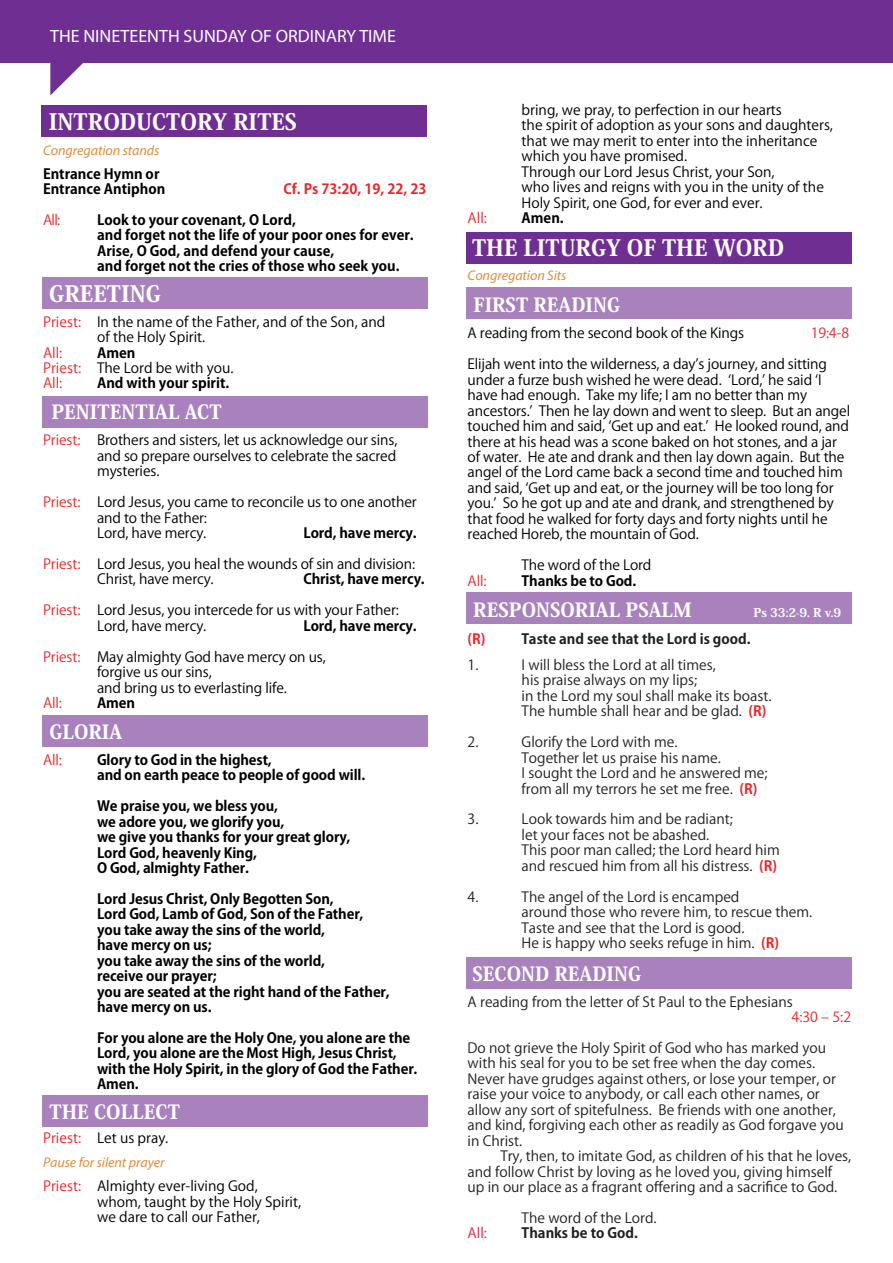
<style>
.page{position:relative;width:893px;height:1263px;background:#fff}
.page>*{position:absolute;margin:0;border:0;box-sizing:border-box;transform-origin:0 0}
.t1{font:800 22.35px "Koz Min Pro";color:#fff}
.t2{font:800 19.35px "Koz Min Pro";color:#fff}
.t3{font:17.85px "Myriad Pro";color:#fff}
.t4{font:13.95px/15.5px "Koz Go Pro";letter-spacing:-.01em;color:#000}
.t5{font:13.95px/15.5px "Koz Go Pro";color:#231f20}
.t6{font:700 13.95px/15.5px "Koz Go Pro";letter-spacing:-.01em;color:#000}
.t7{font:italic 13.95px "Myriad Pro";letter-spacing:-.005em;color:#dd8d3c}
.t8{font:700 13.95px "Koz Go Pro";color:#231f20}
.t9{font:700 13.95px "Koz Go Pro";color:#e4292b}
.t10{font:13.95px "Koz Go Pro";letter-spacing:-.01em;color:#e22b2a}
.t11{font:13.95px "Koz Go Pro";color:#e8262a}
.t12{font:13.95px "Koz Go Pro";color:#e5282b}
.t13{font:13.95px "Koz Go Pro";color:#e4292b}
.t14{font:13.95px "Koz Go Pro";color:#e32a2a}
.t15{font:13.95px "Koz Go Pro";color:#e7213f}
.t16{font:700 13.95px "Koz Go Pro";color:#e6282a}
.t17{font:800 12px "Koz Min Pro";color:#fff}
.s1{color:#e4292b}
.s2{font-weight:700}
.s3{color:#e32a2a}
.s4{color:#e22b2a}
.s5{color:#e92428}
.s6{font-weight:700;color:#e6282a}
</style>
<div class="page">
<div style="left:0;top:0;width:893px;height:63px;background:#6f2e91"></div>
<svg style="left:50px;top:63px;width:33px;height:32px"></svg>
<div style="left:41px;top:105px;width:386px;height:31px;background:#6f2e91"></div>
<div style="left:42px;top:277px;width:386px;height:32px;background:#a881bd"></div>
<div style="left:42px;top:396px;width:386px;height:32px;background:#a881bd"></div>
<div style="left:466px;top:232px;width:386px;height:31px;background:#6f2e91"></div>
<div style="left:466px;top:287px;width:386px;height:32px;background:#a881bd"></div>
<div style="left:466px;top:592px;width:385px;height:32px;background:#a881bd"></div>
<div style="left:466px;top:957px;width:385px;height:32px;background:#a881bd"></div>
<div style="left:42px;top:1095px;width:386px;height:32px;background:#a881bd"></div>
<div style="left:42px;top:715px;width:386px;height:32px;background:#a881bd"></div>
<p class="t3" style="left:50px;top:25px;width:347px">THE NINETEENTH SUNDAY OF ORDINARY TIME</p>
<h1 class="t1" style="left:49px;top:105px;width:250px">INTRODUCTORY RITES</h1>
<p class="t7" style="left:43px;top:141px;width:118px">Congregation stands</p>
<p class="t6" style="left:43px;top:167px;width:124px">Entrance Hymn or<br>Entrance Antiphon</p>
<p class="t9" style="left:283px;top:180px;width:145px">Cf. Ps 73:20, 19, 22, 23</p>
<p class="t12" style="left:43px;top:211px;width:19px">All:</p>
<p class="t6" style="left:97px;top:213px;width:318px">Look to your covenant, O Lord,<br>and forget not the life of your poor ones for ever.<br>Arise, O God, and defend your cause,<br>and forget not the cries of those who seek you.</p>
<h1 class="t1" style="left:49px;top:277px;width:113px">GREETING</h1>
<p class="t4" style="left:97px;top:314px;width:290px;text-indent:-54px"><span class="s1">Priest:</span> In the name of the Father, and of the Son, and of the Holy Spirit.</p>
<p class="t13" style="left:43px;top:343px;width:21px">All:</p>
<p class="t4" style="left:43px;top:345px;width:192px;text-indent:54px"><span class="s2">Amen<br></span><span class="s1">Priest:</span> The Lord be with you.<br><span class="s1">All:</span></p>
<p class="t6" style="left:97px;top:376px;width:134px">And with your spirit.</p>
<h2 class="t2" style="left:51px;top:397px;width:172px">PENITENTIAL ACT</h2>
<p class="t4" style="left:97px;top:433px;width:302px;text-align:justify;text-indent:-54px"><span class="s3">Priest:</span> Brothers and sisters, let us acknowledge our sins, and so prepare ourselves to celebrate the sacred mysteries.</p>
<p class="t4" style="left:97px;top:495px;width:321px;text-indent:-54px"><span class="s3">Priest:</span> Lord Jesus, you came to reconcile us to one another and to the Father:<br>Lord, have mercy.</p>
<p class="t6" style="left:303px;top:526px;width:115px">Lord, have mercy.</p>
<p class="t4" style="left:97px;top:556px;width:320px;text-indent:-54px"><span class="s3">Priest:</span> Lord Jesus, you heal the wounds of sin and division:<br>Christ, have mercy.</p>
<p class="t6" style="left:303px;top:572px;width:123px">Christ, have mercy.</p>
<p class="t4" style="left:97px;top:603px;width:303px;text-indent:-54px"><span class="s3">Priest:</span> Lord Jesus, you intercede for us with your Father:<br>Lord, have mercy.</p>
<p class="t6" style="left:303px;top:619px;width:115px">Lord, have mercy.</p>
<p class="t4" style="left:97px;top:649px;width:230px;text-indent:-54px"><span class="s4">Priest:</span> May almighty God have mercy on us, forgive us our sins,<br>and bring us to everlasting life.</p>
<p class="t10" style="left:43px;top:694px;width:20px">All:</p>
<p class="t6" style="left:97px;top:696px;width:40px">Amen</p>
<h2 class="t2" style="left:50px;top:718px;width:74px">GLORIA</h2>
<p class="t10" style="left:43px;top:751px;width:20px">All:</p>
<p class="t6" style="left:97px;top:753px;width:270px">Glory to God in the highest,<br>and on earth peace to people of good will.</p>
<p class="t6" style="left:97px;top:799px;width:255px">We praise you, we bless you,<br>we adore you, we glorify you,<br>we give you thanks for your great glory,<br>Lord God, heavenly King,<br>O God, almighty Father.</p>
<p class="t6" style="left:97px;top:892px;width:294px">Lord Jesus Christ, Only Begotten Son,<br>Lord God, Lamb of God, Son of the Father, you take away the sins of the world,<br>have mercy on us;<br>you take away the sins of the world,<br>receive our prayer;<br>you are seated at the right hand of the Father, have mercy on us.</p>
<p class="t6" style="left:97px;top:1031px;width:322px">For you alone are the Holy One, you alone are the Lord, you alone are the Most High, Jesus Christ, with the Holy Spirit, in the glory of God the Father.<br>Amen.</p>
<h2 class="t2" style="left:50px;top:1097px;width:132px">THE COLLECT</h2>
<p class="t4" style="left:43px;top:1131px;width:127px"><span class="s5">Priest:</span> Let us pray.</p>
<p class="t7" style="left:43px;top:1154px;width:123px">Pause for silent prayer</p>
<p class="t4" style="left:97px;top:1179px;width:206px;text-indent:-54px"><span class="s1">Priest:</span> Almighty ever-living God, whom, taught by the Holy Spirit, we dare to call our Father,</p>
<p class="t4" style="left:522px;top:102px;width:313px">bring, we pray, to perfection in our hearts<br>the spirit of adoption as your sons and daughters, that we may merit to enter into the inheritance which you have promised.<br>Through our Lord Jesus Christ, your Son,<br>who lives and reigns with you in the unity of the Holy Spirit, one God, for ever and ever.</p>
<p class="t14" style="left:468px;top:209px;width:21px">All:</p>
<p class="t6" style="left:522px;top:211px;width:44px">Amen.</p>
<h1 class="t1" style="left:472px;top:231px;width:313px">THE LITURGY OF THE WORD</h1>
<p class="t7" style="left:468px;top:266px;width:100px">Congregation Sits</p>
<h2 class="t2" style="left:474px;top:290px;width:148px">FIRST READING</h2>
<p class="t4" style="left:468px;top:326px;width:278px">A reading from the second book of the Kings</p>
<p class="t10" style="left:811px;top:324px;width:40px">19:4-8</p>
<p class="t4" style="left:468px;top:357px;width:384px">Elijah went into the wilderness, a dayʼs journey, and sitting under a furze bush wished he were dead. ʻLord,ʼ he said ʻI have had enough. Take my life; I am no better than my ancestors.ʼ Then he lay down and went to sleep. But an angel touched him and said, ʻGet up and eat.ʼ He looked round, and there at his head was a scone baked on hot stones, and a jar of water. He ate and drank and then lay down again. But the angel of the Lord came back a second time and touched him and said, ʻGet up and eat, or the journey will be too long for you.ʼ So he got up and ate and drank, and strengthened by that food he walked for forty days and forty nights until he reached Horeb, the mountain of God.</p>
<p class="t4" style="left:522px;top:558px;width:131px">The word of the Lord</p>
<p class="t10" style="left:468px;top:571px;width:20px">All:</p>
<p class="t6" style="left:522px;top:574px;width:116px">Thanks be to God.</p>
<h2 class="t2" style="left:473px;top:595px;width:220px">RESPONSORIAL PSALM</h2>
<p class="t17" style="left:753px;top:603px;width:89px">Ps 33:2-9. R v.9</p>
<p class="t16" style="left:468px;top:630px;width:19px">(R)</p>
<p class="t8" style="left:522px;top:630px;width:231px">Taste and see that the Lord is good.</p>
<p class="t5" style="left:468px;top:657px;width:12px">1.</p>
<p class="t5" style="left:522px;top:657px;width:251px">I will bless the Lord at all times,<br>his praise always on my lips;<br>in the Lord my soul shall make its boast.<br>The humble shall hear and be glad. <span class="s6">(R)</span></p>
<p class="t5" style="left:468px;top:735px;width:12px">2.</p>
<p class="t5" style="left:522px;top:735px;width:247px">Glorify the Lord with me.<br>Together let us praise his name.<br>I sought the Lord and he answered me; from all my terrors he set me free. <span class="s6">(R)</span></p>
<p class="t5" style="left:468px;top:812px;width:12px">3.</p>
<p class="t5" style="left:522px;top:812px;width:260px">Look towards him and be radiant;<br>let your faces not be abashed.<br>This poor man called; the Lord heard him and rescued him from all his distress. <span class="s6">(R)</span></p>
<p class="t5" style="left:468px;top:889px;width:12px">4.</p>
<p class="t5" style="left:522px;top:889px;width:292px">The angel of the Lord is encamped<br>around those who revere him, to rescue them.<br>Taste and see that the Lord is good.<br>He is happy who seeks refuge in him. <span class="s6">(R)</span></p>
<h2 class="t2" style="left:473px;top:959px;width:170px">SECOND READING</h2>
<p class="t5" style="left:468px;top:994px;width:327px">A reading from the letter of St Paul to the Ephesians</p>
<p class="t11" style="left:792px;top:1008px;width:61px">4:30 ‒ 5:2</p>
<p class="t5" style="left:468px;top:1040px;width:378px">Do not grieve the Holy Spirit of God who has marked you with his seal for you to be set free when the day comes.<br>Never have grudges against others, or lose your temper, or raise your voice to anybody, or call each other names, or allow any sort of spitefulness. Be friends with one another, and kind, forgiving each other as readily as God forgave you in Christ.</p>
<p class="t5" style="left:468px;top:1149px;width:385px;text-indent:33px">Try, then, to imitate God, as children of his that he loves, and follow Christ by loving as he loved you, giving himself up in our place as a fragrant offering and a sacrifice to God.</p>
<p class="t5" style="left:522px;top:1210px;width:137px">The word of the Lord.</p>
<p class="t15" style="left:468px;top:1224px;width:21px">All:</p>
<p class="t8" style="left:522px;top:1224px;width:118px">Thanks be to God.</p>
</div>
